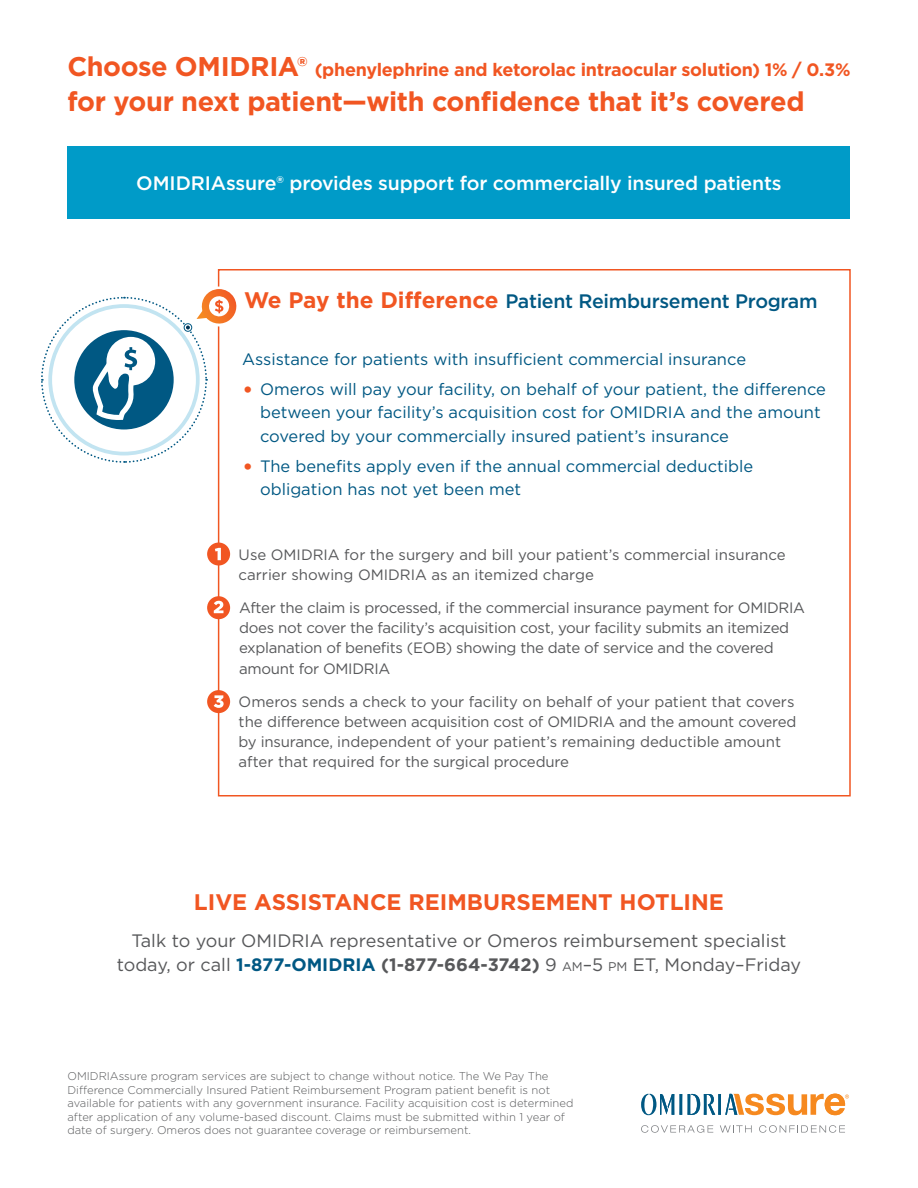
<style>
.page{position:relative;width:918px;height:1188px;background:#fff}
.page>*{position:absolute;margin:0;border:0;box-sizing:border-box;transform-origin:0 0}
.page_head{font:700 27px "Gotham";letter-spacing:-.015em;color:#f15622}
.Syneos_Default_Style{font:700 22.5px "Gotham";color:#f15622}
.subhead{font:500 19.5px "Gotham";letter-spacing:-.01em;color:#fff}
.Syneos_Default_Style-2{font:500 19.5px "Gotham";letter-spacing:-.015em;color:#005883}
.Syneos_Default_Style-3{font:18px "Gotham";color:#57585a}
.page_head-2{font:700 18px "Gotham";letter-spacing:-.015em;color:#f15622}
.Syneos_Default_Style-4{font:16.5px/23.2px "Gotham";color:#005883}
.Syneos_Default_Style-5{font:15px/20.1px "Gotham";letter-spacing:-.015em;color:#57585a}
.Syneos_Default_Style-6{font:300 11.25px/13.5px "Gotham";color:#57585a}
.s1{font-size:27px}
.s2{font-weight:700;font-size:22.5px;color:#f15622}
.s3{font-size:24px;color:#f15622}
.s4{font-weight:700;color:#005883}
.s5{font-weight:700}
.s6{font-size:12.6px}
</style>
<div class="page">
<div style="left:68px;top:146px;width:782px;height:73px;background:#009bc8"></div>
<div style="left:207px;top:543px;width:23px;height:23px;background:#f15622;border-radius:50%"></div>
<svg style="left:215px;top:548px;width:6px;height:12px"></svg>
<div style="left:207px;top:596px;width:23px;height:23px;background:#f15622;border-radius:50%"></div>
<svg style="left:214px;top:601px;width:9px;height:12px"></svg>
<div style="left:207px;top:690px;width:23px;height:23px;background:#f15622;border-radius:50%"></div>
<svg style="left:214px;top:695px;width:10px;height:13px"></svg>
<svg style="left:41px;top:284px;width:196px;height:180px"></svg>
<svg style="left:641px;top:1094px;width:41px;height:21px"></svg>
<svg style="left:641px;top:1125px;width:72px;height:8px"></svg>
<svg style="left:720px;top:1125px;width:32px;height:8px"></svg>
<svg style="left:759px;top:1125px;width:86px;height:8px"></svg>
<svg style="left:688px;top:1094px;width:161px;height:22px"></svg>
<p class="page_head-2" style="left:68px;top:57px;width:785px"><span class="s1">Choose OMIDRIA®</span> (phenylephrine and ketorolac intraocular solution) 1% / 0.3%</p>
<p class="page_head" style="left:68px;top:83px;width:739px">for your next patient—with confidence that it’s covered</p>
<p class="subhead" style="left:136px;top:170px;width:647px">OMIDRIAssure® provides support for commercially insured patients</p>
<p class="Syneos_Default_Style-2" style="left:244px;top:289px;width:575px"><span class="s2">We Pay the Difference</span> Patient Reimbursement Program</p>
<p class="Syneos_Default_Style-4" style="left:242px;top:347px;width:506px">Assistance for patients with insufficient commercial insurance</p>
<p class="Syneos_Default_Style-4" style="left:260px;top:377px;width:567px;text-indent:-18px"><span class="s3">•</span> Omeros will pay your facility, on behalf of your patient, the difference between your facility’s acquisition cost for OMIDRIA and the amount covered by your commercially insured patient’s insurance</p>
<p class="Syneos_Default_Style-4" style="left:260px;top:454px;width:495px;text-indent:-18px"><span class="s3">•</span> The benefits apply even if the annual commercial deductible obligation has not yet been met</p>
<p class="Syneos_Default_Style-5" style="left:239px;top:544px;width:549px">Use OMIDRIA for the surgery and bill your patient’s commercial insurance carrier showing OMIDRIA as an itemized charge</p>
<p class="Syneos_Default_Style-5" style="left:239px;top:598px;width:567px">After the claim is processed, if the commercial insurance payment for OMIDRIA does not cover the facility’s acquisition cost, your facility submits an itemized explanation of benefits (EOB) showing the date of service and the covered amount for OMIDRIA</p>
<p class="Syneos_Default_Style-5" style="left:239px;top:691px;width:559px">Omeros sends a check to your facility on behalf of your patient that covers the difference between acquisition cost of OMIDRIA and the amount covered by insurance, independent of your patient’s remaining deductible amount after that required for the surgical procedure</p>
<p class="Syneos_Default_Style" style="left:194px;top:887px;width:532px">LIVE ASSISTANCE REIMBURSEMENT HOTLINE</p>
<p class="Syneos_Default_Style-3" style="left:132px;top:929px;width:656px">Talk to your OMIDRIA representative or Omeros reimbursement specialist</p>
<p class="Syneos_Default_Style-3" style="left:117px;top:953px;width:686px">today, or call <span class="s4">1-877-OMIDRIA</span> <span class="s5">(1-877-664-3742)</span> 9 <span class="s6">AM</span>–5 <span class="s6">PM</span> ET, Monday–Friday</p>
<p class="Syneos_Default_Style-6" style="left:68px;top:1069px;width:507px">OMIDRIAssure program services are subject to change without notice. The We Pay The Difference Commercially Insured Patient Reimbursement Program patient benefit is not available for patients with any government insurance. Facility acquisition cost is determined after application of any volume-based discount. Claims must be submitted within 1 year of date of surgery. Omeros does not guarantee coverage or reimbursement.</p>
</div>
